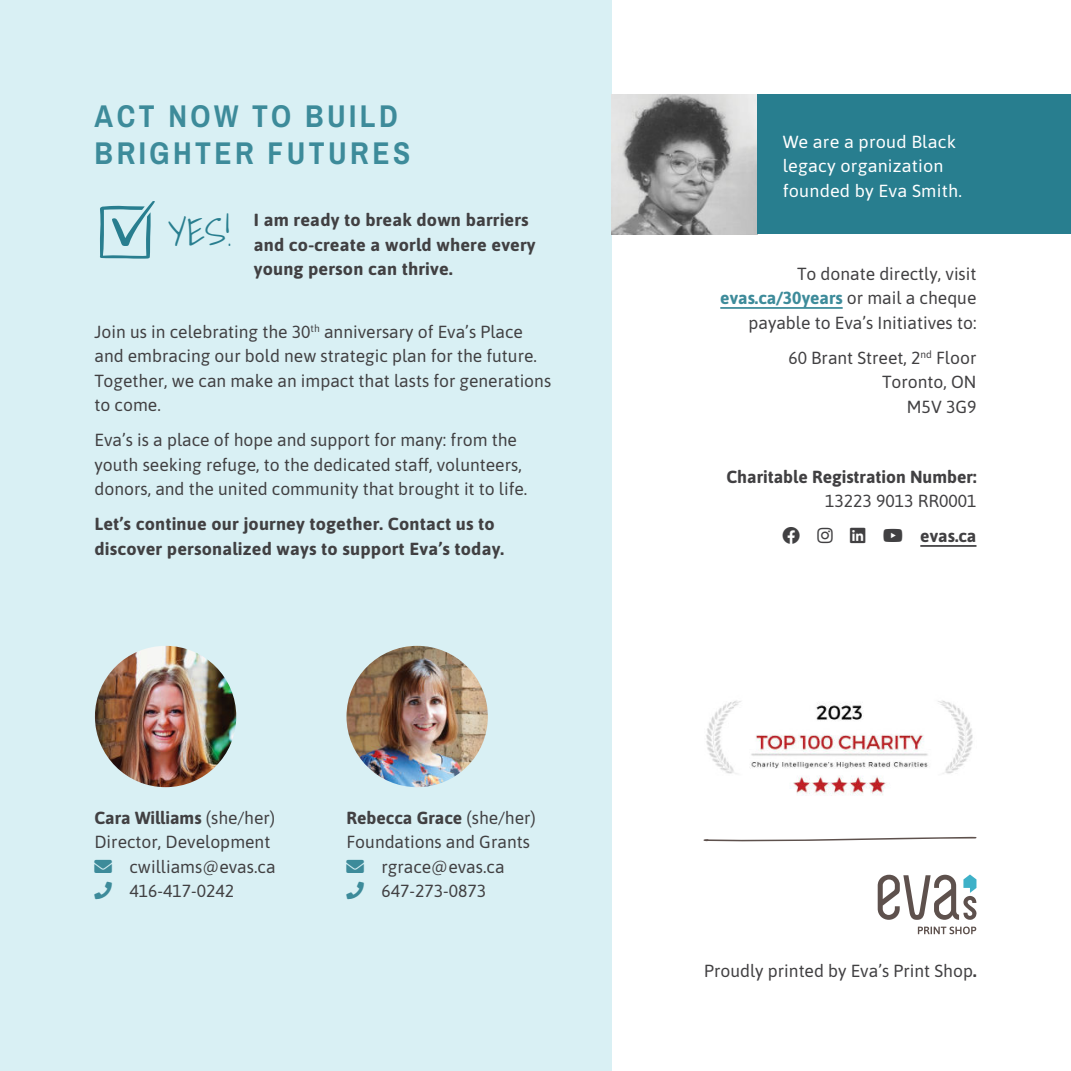
<style>
.page{position:relative;width:1071px;height:1071px;background:#fff}
.page>*{position:absolute;margin:0;border:0;box-sizing:border-box;transform-origin:0 0}
.t1{font:300 38.5px "Shadows Into";color:#287e8f}
.t2{font:700 31.5px/36.8px "Archivo Narrow";letter-spacing:.11em;color:#3d8b9a}
.t3{font:17.5px/24.5px "Asap";color:#414042;text-align:right}
.t4{font:700 17.5px/24.5px "Asap";letter-spacing:.01em;color:#414042}
.t5{font:17.5px/24.5px "Asap";letter-spacing:.01em;color:#fff}
.s1{font-weight:400}
.s2{font-weight:700;color:#3d8b9a}
.s3{font-weight:700}
</style>
<div class="page">
<div style="left:0;top:0;width:612px;height:1071px;background:#d9f0f4"></div>
<hr style="left:720px;top:307px;width:123px;height:2px;background:#3d8b9a">
<hr style="left:920px;top:545px;width:56px;height:2px;background:#414042">
<svg style="left:878px;top:874px;width:99px;height:46px"></svg>
<svg style="left:918px;top:927px;width:58px;height:7px"></svg>
<img style="left:706px;top:700px;width:267px;height:96px">
<svg style="left:703px;top:837px;width:273px;height:5px"></svg>
<img style="left:612px;top:94px;width:145px;height:140px">
<div style="left:757px;top:94px;width:314px;height:140px;background:#287e8f"></div>
<svg style="left:100px;top:201px;width:55px;height:58px"></svg>
<img style="left:346px;top:646px;width:142px;height:141px;border-radius:71px">
<img style="left:95px;top:646px;width:141px;height:141px;border-radius:71px">
<h2 class="t2" style="left:95px;top:100px;width:317px">ACT NOW TO BUILD<br>BRIGHTER FUTURES</h2>
<h1 class="t1" style="left:168px;top:212px;width:65px">YES!</h1>
<p class="t4" style="left:254px;top:209px;width:283px">I am ready to break down barriers and co-create a world where every young person can thrive.</p>
<p class="t3" style="left:94px;top:321px;width:458px;text-align:left">Join us in celebrating the 30<sup>th</sup> anniversary of Eva’s Place and embracing our bold new strategic plan for the future.<br>Together, we can make an impact that lasts for generations to come.</p>
<p class="t3" style="left:94px;top:429px;width:434px;text-align:left">Eva’s is a place of hope and support for many: from the youth seeking refuge, to the dedicated staff, volunteers, donors, and the united community that brought it to life.</p>
<p class="t4" style="left:94px;top:513px;width:411px">Let’s continue our journey together. Contact us to discover personalized ways to support Eva’s today.</p>
<p class="t4" style="left:94px;top:806px;width:182px">Cara Williams <span class="s1">(she/her)</span></p>
<p class="t3" style="left:94px;top:829px;width:177px">Director, Development</p>
<p class="t3" style="left:130px;top:853px;width:148px">cwilliams@evas.ca</p>
<p class="t3" style="left:130px;top:878px;width:106px">416-417-0242</p>
<p class="t4" style="left:346px;top:806px;width:191px">Rebecca Grace <span class="s1">(she/her)</span></p>
<p class="t3" style="left:346px;top:831px;width:185px">Foundations and Grants</p>
<p class="t3" style="left:382px;top:853px;width:125px">rgrace@evas.ca</p>
<p class="t3" style="left:382px;top:880px;width:106px">647-273-0873</p>
<p class="t5" style="left:783px;top:131px;width:181px">We are a proud Black legacy organization founded by Eva Smith.</p>
<p class="t3" style="left:720px;top:263px;width:258px">To donate directly, visit <span class="s2">evas.ca/30years</span> or mail a cheque payable to Eva’s Initiatives to:</p>
<p class="t3" style="left:788px;top:347px;width:190px">60 Brant Street, 2<sup>nd</sup> Floor<br>Toronto, ON<br>M5V 3G9</p>
<p class="t4" style="left:726px;top:466px;width:252px">Charitable Registration Number:</p>
<p class="t3" style="left:825px;top:490px;width:153px">13223 9013 RR0001</p>
<p class="t4" style="left:920px;top:525px;width:58px">evas.ca</p>
<p class="t3" style="left:704px;top:959px;width:274px">Proudly printed by Eva’s Print Shop<span class="s3">.</span></p>
</div>
